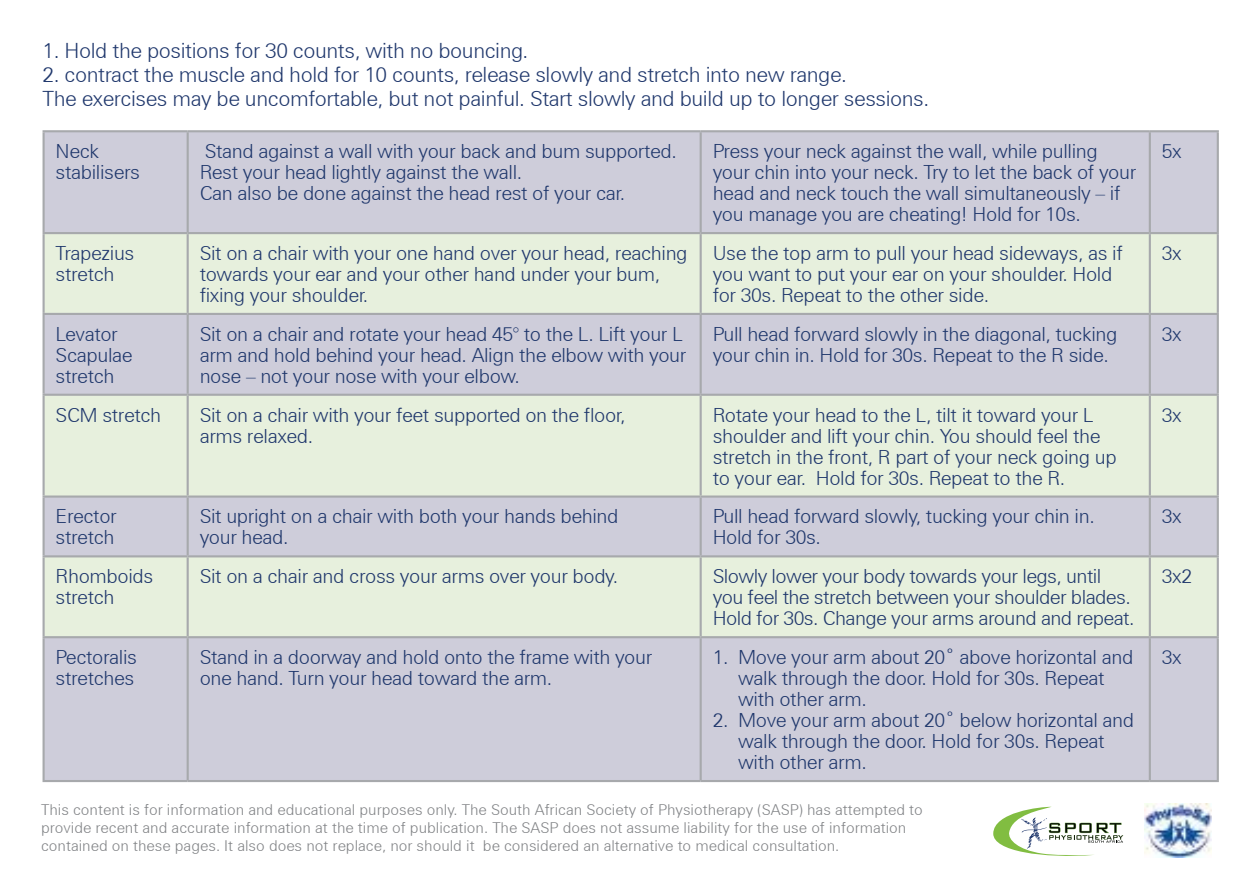
<style>
.page{position:relative;width:1259px;height:893px;background:#fff}
.page>*{position:absolute;margin:0;border:0;box-sizing:border-box;transform-origin:0 0}
.t1{font:21px/24px "Zurich Light BT";letter-spacing:-.02em;color:#1f376c}
.t2{font:19.5px/21px "Zurich Light BT";letter-spacing:-.02em;color:#1f376c}
.t3{font:15px/18px "Zurich Light BT";color:#808285}
</style>
<div class="page">
<div style="left:45px;top:132px;width:1171px;height:648px;background:#cecdda"></div>
<svg style="left:45px;top:234px;width:1171px;height:402px;background:#dee3db"></svg>
<hr style="left:43px;top:130px;width:145px;height:2px;background:#a7a9ac">
<hr style="left:43px;top:132px;width:2px;height:100px;background:#a7a9ac">
<hr style="left:188px;top:130px;width:512px;height:2px;background:#a7a9ac">
<hr style="left:187px;top:132px;width:2px;height:100px;background:#a7a9ac">
<hr style="left:700px;top:130px;width:449px;height:2px;background:#a7a9ac">
<hr style="left:699px;top:132px;width:3px;height:100px;background:#a7a9ac">
<hr style="left:1149px;top:130px;width:69px;height:2px;background:#a7a9ac">
<hr style="left:1148px;top:132px;width:3px;height:100px;background:#a7a9ac">
<hr style="left:1216px;top:132px;width:2px;height:100px;background:#a7a9ac">
<hr style="left:43px;top:232px;width:145px;height:2px;background:#a7a9ac">
<hr style="left:43px;top:234px;width:2px;height:79px;background:#a7a9ac">
<hr style="left:188px;top:232px;width:512px;height:2px;background:#a7a9ac">
<hr style="left:187px;top:234px;width:2px;height:79px;background:#a7a9ac">
<hr style="left:700px;top:232px;width:449px;height:2px;background:#a7a9ac">
<hr style="left:699px;top:234px;width:3px;height:79px;background:#a7a9ac">
<hr style="left:1149px;top:232px;width:69px;height:2px;background:#a7a9ac">
<hr style="left:1148px;top:234px;width:3px;height:79px;background:#a7a9ac">
<hr style="left:1216px;top:234px;width:2px;height:79px;background:#a7a9ac">
<hr style="left:43px;top:313px;width:145px;height:2px;background:#a7a9ac">
<hr style="left:43px;top:315px;width:2px;height:79px;background:#a7a9ac">
<hr style="left:188px;top:313px;width:512px;height:2px;background:#a7a9ac">
<hr style="left:187px;top:315px;width:2px;height:79px;background:#a7a9ac">
<hr style="left:700px;top:313px;width:449px;height:2px;background:#a7a9ac">
<hr style="left:699px;top:315px;width:3px;height:79px;background:#a7a9ac">
<hr style="left:1149px;top:313px;width:69px;height:2px;background:#a7a9ac">
<hr style="left:1148px;top:315px;width:3px;height:79px;background:#a7a9ac">
<hr style="left:1216px;top:315px;width:2px;height:79px;background:#a7a9ac">
<hr style="left:43px;top:394px;width:145px;height:2px;background:#a7a9ac">
<hr style="left:43px;top:396px;width:2px;height:99px;background:#a7a9ac">
<hr style="left:188px;top:394px;width:512px;height:2px;background:#a7a9ac">
<hr style="left:187px;top:396px;width:2px;height:99px;background:#a7a9ac">
<hr style="left:700px;top:394px;width:449px;height:2px;background:#a7a9ac">
<hr style="left:699px;top:396px;width:3px;height:99px;background:#a7a9ac">
<hr style="left:1149px;top:394px;width:69px;height:2px;background:#a7a9ac">
<hr style="left:1148px;top:396px;width:3px;height:99px;background:#a7a9ac">
<hr style="left:1216px;top:396px;width:2px;height:99px;background:#a7a9ac">
<hr style="left:43px;top:495px;width:145px;height:3px;background:#a7a9ac">
<hr style="left:43px;top:498px;width:2px;height:57px;background:#a7a9ac">
<hr style="left:188px;top:495px;width:512px;height:3px;background:#a7a9ac">
<hr style="left:187px;top:498px;width:2px;height:57px;background:#a7a9ac">
<hr style="left:700px;top:495px;width:449px;height:3px;background:#a7a9ac">
<hr style="left:699px;top:498px;width:3px;height:57px;background:#a7a9ac">
<hr style="left:1149px;top:495px;width:69px;height:3px;background:#a7a9ac">
<hr style="left:1148px;top:498px;width:3px;height:57px;background:#a7a9ac">
<hr style="left:1216px;top:498px;width:2px;height:57px;background:#a7a9ac">
<hr style="left:43px;top:555px;width:145px;height:2px;background:#a7a9ac">
<hr style="left:43px;top:557px;width:2px;height:79px;background:#a7a9ac">
<hr style="left:188px;top:555px;width:512px;height:2px;background:#a7a9ac">
<hr style="left:187px;top:557px;width:2px;height:79px;background:#a7a9ac">
<hr style="left:700px;top:555px;width:449px;height:2px;background:#a7a9ac">
<hr style="left:699px;top:557px;width:3px;height:79px;background:#a7a9ac">
<hr style="left:1149px;top:555px;width:69px;height:2px;background:#a7a9ac">
<hr style="left:1148px;top:557px;width:3px;height:79px;background:#a7a9ac">
<hr style="left:1216px;top:557px;width:2px;height:79px;background:#a7a9ac">
<hr style="left:43px;top:636px;width:145px;height:2px;background:#a7a9ac">
<hr style="left:43px;top:638px;width:2px;height:142px;background:#a7a9ac">
<hr style="left:188px;top:636px;width:512px;height:2px;background:#a7a9ac">
<hr style="left:187px;top:638px;width:2px;height:142px;background:#a7a9ac">
<hr style="left:700px;top:636px;width:449px;height:2px;background:#a7a9ac">
<hr style="left:699px;top:638px;width:3px;height:142px;background:#a7a9ac">
<hr style="left:1149px;top:636px;width:69px;height:2px;background:#a7a9ac">
<hr style="left:1148px;top:638px;width:3px;height:142px;background:#a7a9ac">
<hr style="left:1216px;top:638px;width:2px;height:142px;background:#a7a9ac">
<hr style="left:43px;top:780px;width:145px;height:2px;background:#a7a9ac">
<hr style="left:188px;top:780px;width:512px;height:2px;background:#a7a9ac">
<hr style="left:700px;top:780px;width:449px;height:2px;background:#a7a9ac">
<hr style="left:1149px;top:780px;width:69px;height:2px;background:#a7a9ac">
<svg style="left:993px;top:807px;width:130px;height:49px"></svg>
<img style="left:1144px;top:803px;width:67px;height:55px">
<p class="t1" style="left:43px;top:39px;width:487px">1. Hold the positions for 30 counts, with no bouncing.</p>
<p class="t1" style="left:43px;top:63px;width:888px">2. contract the muscle and hold for 10 counts, release slowly and stretch into new range.<br>The exercises may be uncomfortable, but not painful. Start slowly and build up to longer sessions.</p>
<p class="t2" style="left:56px;top:140px;width:86px">Neck stabilisers</p>
<p class="t2" style="left:200px;top:140px;width:479px">Stand against a wall with your back and bum supported.<br>Rest your head lightly against the wall.<br>Can also be done against the head rest of your car.</p>
<p class="t2" style="left:712px;top:140px;width:425px">Press your neck against the wall, while pulling your chin into your neck. Try to let the back of your head and neck touch the wall simultaneously – if you manage you are cheating! Hold for 10s.</p>
<p class="t2" style="left:1161px;top:140px;width:21px">5x</p>
<p class="t2" style="left:56px;top:242px;width:80px">Trapezius stretch</p>
<p class="t2" style="left:200px;top:242px;width:489px">Sit on a chair with your one hand over your head, reaching towards your ear and your other hand under your bum, fixing your shoulder.</p>
<p class="t2" style="left:712px;top:242px;width:412px">Use the top arm to pull your head sideways, as if you want to put your ear on your shoulder. Hold for 30s. Repeat to the other side.</p>
<p class="t2" style="left:1161px;top:242px;width:21px">3x</p>
<p class="t2" style="left:56px;top:323px;width:79px">Levator<br>Scapulae stretch</p>
<p class="t2" style="left:200px;top:323px;width:488px">Sit on a chair and rotate your head 45° to the L. Lift your L arm and hold behind your head. Align the elbow with your nose – not your nose with your elbow.</p>
<p class="t2" style="left:712px;top:323px;width:406px">Pull head forward slowly in the diagonal, tucking your chin in. Hold for 30s. Repeat to the R side.</p>
<p class="t2" style="left:1161px;top:323px;width:21px">3x</p>
<p class="t2" style="left:56px;top:404px;width:107px">SCM stretch</p>
<p class="t2" style="left:200px;top:404px;width:427px">Sit on a chair with your feet supported on the floor, arms relaxed.</p>
<p class="t2" style="left:712px;top:404px;width:405px">Rotate your head to the L, tilt it toward your L shoulder and lift your chin. You should feel the stretch in the front, R part of your neck going up to your ear. Hold for 30s. Repeat to the R.</p>
<p class="t2" style="left:1161px;top:404px;width:21px">3x</p>
<p class="t2" style="left:56px;top:506px;width:63px">Erector stretch</p>
<p class="t2" style="left:200px;top:506px;width:420px">Sit upright on a chair with both your hands behind your head.</p>
<p class="t2" style="left:712px;top:506px;width:383px">Pull head forward slowly, tucking your chin in.<br>Hold for 30s.</p>
<p class="t2" style="left:1161px;top:506px;width:21px">3x</p>
<p class="t2" style="left:56px;top:566px;width:99px">Rhomboids stretch</p>
<p class="t2" style="left:200px;top:566px;width:420px">Sit on a chair and cross your arms over your body.</p>
<p class="t2" style="left:712px;top:566px;width:423px">Slowly lower your body towards your legs, until you feel the stretch between your shoulder blades.<br>Hold for 30s. Change your arms around and repeat.</p>
<p class="t2" style="left:1161px;top:566px;width:32px">3x2</p>
<p class="t2" style="left:56px;top:646px;width:83px">Pectoralis stretches</p>
<p class="t2" style="left:200px;top:646px;width:454px">Stand in a doorway and hold onto the frame with your one hand. Turn your head toward the arm.</p>
<p class="t2" style="left:738px;top:646px;width:397px;text-indent:-26px">1. Move your arm about 20˚ above horizontal and walk through the door. Hold for 30s. Repeat with other arm.</p>
<p class="t2" style="left:738px;top:709px;width:397px;text-indent:-26px">2. Move your arm about 20˚ below horizontal and walk through the door. Hold for 30s. Repeat with other arm.</p>
<p class="t2" style="left:1161px;top:646px;width:21px">3x</p>
<p class="t3" style="left:41px;top:800px;width:883px">This content is for information and educational purposes only. The South African Society of Physiotherapy (SASP) has attempted to provide recent and accurate information at the time of publication. The SASP does not assume liability for the use of information contained on these pages. It also does not replace, nor should it be considered an alternative to medical consultation.</p>
</div>
